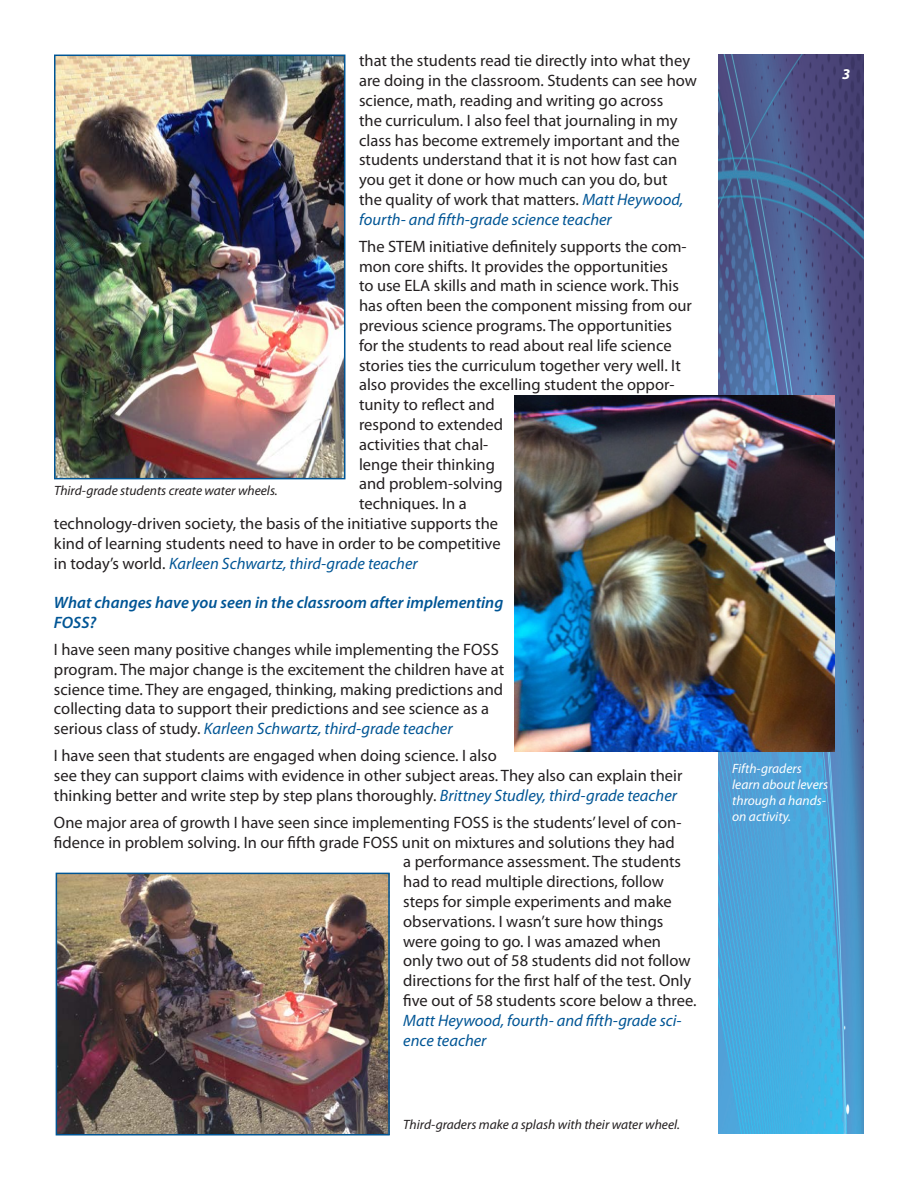
<style>
.page{position:relative;width:918px;height:1188px;background:#fff}
.page>*{position:absolute;margin:0;border:0;box-sizing:border-box;transform-origin:0 0}
.Body_text{font:16.5px/19.8px "Myriad Pro";color:#231f20}
.Body_text-2{font:italic 16.5px/19.8px "Myriad Pro";color:#005595}
.Body_text-3{font:italic 600 16.5px/19.8px "Myriad Pro";color:#005595}
.Subhead{font:italic 700 15px "Myriad Pro";color:#fff}
.t1{font:italic 13.5px "Myriad Pro";color:#231f20}
.t2{font:italic 13.5px/16.2px "Myriad Pro";color:#fff}
.s1{font-style:italic;color:#005595}
.s2{font-style:normal;color:#231f20}
</style>
<div class="page">
<img style="left:718px;top:54px;width:146px;height:1080px">
<img style="left:515px;top:395px;width:319px;height:357px">
<img style="left:57px;top:58px;width:285px;height:418px">
<div style="left:54px;top:55px;width:291px;height:424px;border:2px solid #005595"></div>
<img style="left:59px;top:876px;width:328px;height:257px">
<div style="left:56px;top:873px;width:334px;height:263px;border:2px solid #005595"></div>
<p class="Body_text" style="left:359px;top:51px;width:339px">that the students read tie directly into what they are doing in the classroom. Students can see how science, math, reading and writing go across<br>the curriculum. I also feel that journaling in my class has become extremely important and the students understand that it is not how fast can you get it done or how much can you do, but<br>the quality of work that matters. <span class="s1">Matt Heywood, fourth- and fifth-grade science teacher</span></p>
<p class="Body_text" style="left:359px;top:236px;width:329px">The STEM initiative definitely supports the com-</p>
<p class="Body_text" style="left:359px;top:256px;width:310px">mon core shifts. It provides the opportunities</p>
<p class="Body_text" style="left:359px;top:276px;width:321px">to use ELA skills and math in science work. This</p>
<p class="Body_text" style="left:359px;top:295px;width:334px">has often been the component missing from our</p>
<p class="Body_text" style="left:359px;top:315px;width:314px">previous science programs. The opportunities</p>
<p class="Body_text" style="left:359px;top:335px;width:314px">for the students to read about real life science</p>
<p class="Body_text" style="left:359px;top:355px;width:323px">stories ties the curriculum together very well. It</p>
<p class="Body_text" style="left:359px;top:375px;width:317px">also provides the excelling student the oppor-</p>
<p class="Body_text" style="left:359px;top:394px;width:137px">tunity to reflect and</p>
<p class="Body_text" style="left:359px;top:414px;width:146px">respond to extended</p>
<p class="Body_text" style="left:359px;top:434px;width:131px">activities that chal-</p>
<p class="Body_text" style="left:359px;top:454px;width:137px">lenge their thinking</p>
<p class="Body_text" style="left:359px;top:474px;width:145px">and problem-solving</p>
<p class="Body_text" style="left:359px;top:493px;width:109px">techniques. In a</p>
<p class="Body_text" style="left:54px;top:513px;width:446px">technology-driven society, the basis of the initiative supports the</p>
<p class="Body_text" style="left:54px;top:533px;width:448px">kind of learning students need to have in order to be competitive</p>
<p class="Body_text-2" style="left:54px;top:553px;width:365px"><span class="s2">in today’s world.</span> Karleen Schwartz, third-grade teacher</p>
<p class="Body_text-3" style="left:54px;top:592px;width:451px">What changes have you seen in the classroom after implementing<br>FOSS?</p>
<p class="Body_text" style="left:54px;top:639px;width:452px">I have seen many positive changes while implementing the FOSS program. The major change is the excitement the children have at science time. They are engaged, thinking, making predictions and collecting data to support their predictions and see science as a serious class of study. <span class="s1">Karleen Schwartz, third-grade teacher</span></p>
<p class="Body_text" style="left:54px;top:745px;width:630px">I have seen that students are engaged when doing science. I also<br>see they can support claims with evidence in other subject areas. They also can explain their thinking better and write step by step plans thoroughly. <span class="s1">Brittney Studley, third-grade teacher</span></p>
<p class="Body_text" style="left:54px;top:812px;width:629px">One major area of growth I have seen since implementing FOSS is the students’ level of con-</p>
<p class="Body_text" style="left:54px;top:832px;width:622px">fidence in problem solving. In our fifth grade FOSS unit on mixtures and solutions they had</p>
<p class="Body_text" style="left:403px;top:852px;width:279px">a performance assessment. The students</p>
<p class="Body_text" style="left:403px;top:871px;width:262px">had to read multiple directions, follow</p>
<p class="Body_text" style="left:403px;top:891px;width:270px">steps for simple experiments and make</p>
<p class="Body_text" style="left:403px;top:911px;width:262px">observations. I wasn’t sure how things</p>
<p class="Body_text" style="left:403px;top:931px;width:259px">were going to go. I was amazed when</p>
<p class="Body_text" style="left:403px;top:951px;width:289px">only two out of 58 students did not follow</p>
<p class="Body_text" style="left:403px;top:970px;width:290px">directions for the first half of the test. Only</p>
<p class="Body_text" style="left:403px;top:990px;width:295px">five out of 58 students score below a three.</p>
<p class="Body_text-2" style="left:403px;top:1010px;width:280px">Matt Heywood, fourth- and fifth-grade sci&shy;ence teacher</p>
<p class="t1" style="left:54px;top:482px;width:225px">Third-grade students create water wheels.</p>
<p class="t1" style="left:403px;top:1116px;width:278px">Third-graders make a splash with their water wheel.</p>
<p class="Subhead" style="left:842px;top:64px;width:10px">3</p>
<p class="t2" style="left:732px;top:760px;width:97px">Fifth-graders learn about levers through a hands&shy;on activity.</p>
</div>
